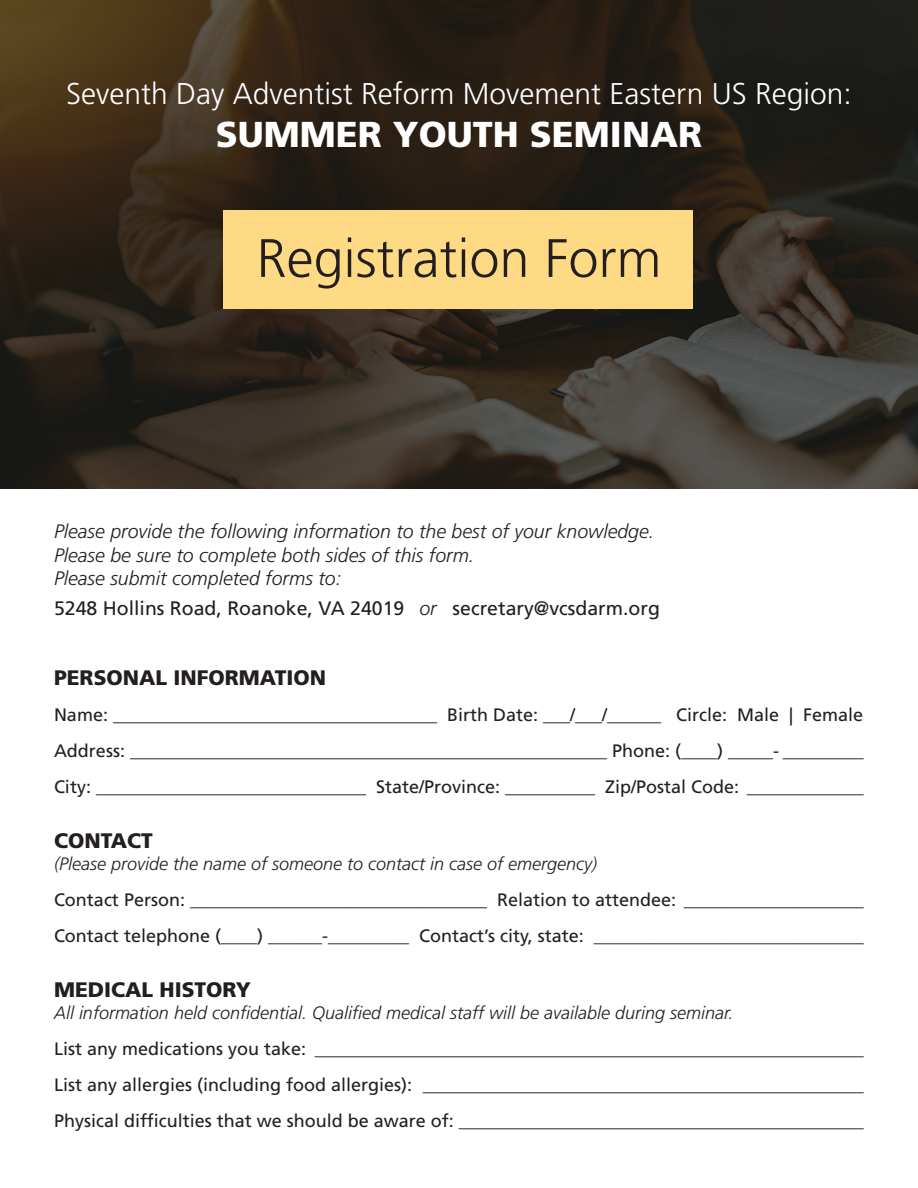
<style>
.page{position:relative;width:918px;height:1188px;background:#fff}
.page>*{position:absolute;margin:0;border:0;box-sizing:border-box;transform-origin:0 0}
.t1{font:300 54px "Frutiger LT Std";color:#231f20}
.t2{font:900 36px "Frutiger LT Std";color:#fff}
.t3{font:300 30px "Frutiger LT Std";color:#fff}
.t4{font:900 21px "Frutiger LT Std";color:#231f20}
.t5{font:italic 300 19.5px/23.4px "Frutiger LT Std";color:#231f20}
.t6{font:19.5px "Frutiger LT Std";color:#231f20}
.t7{font:18px "Frutiger LT Std";color:#231f20}
.t8{font:italic 300 18px "Frutiger LT Std";color:#231f20}
.s1{font-weight:300;font-style:italic}
</style>
<div class="page">
<img style="left:0;top:0;width:918px;height:488px">
<div style="left:224px;top:210px;width:469px;height:99px;background:#ffda84"></div>
<p class="t3" style="left:66px;top:77px;width:787px">Seventh Day Adventist Reform Movement Eastern US Region:</p>
<p class="t2" style="left:216px;top:113px;width:488px">SUMMER YOUTH SEMINAR</p>
<p class="t1" style="left:257px;top:228px;width:407px">Registration Form</p>
<p class="t5" style="left:54px;top:520px;width:602px">Please provide the following information to the best of your knowledge.<br>Please be sure to complete both sides of this form.</p>
<p class="t5" style="left:54px;top:567px;width:289px">Please submit completed forms to:</p>
<p class="t6" style="left:54px;top:597px;width:607px">5248 Hollins Road, Roanoke, VA 24019 <span class="s1">or</span> secretary@vcsdarm.org</p>
<p class="t4" style="left:54px;top:665px;width:274px">PERSONAL INFORMATION</p>
<p class="t7" style="left:54px;top:704px;width:811px">Name: ____________________________________ Birth Date: ___/___/______ Circle: Male | Female</p>
<p class="t7" style="left:54px;top:740px;width:811px">Address: _____________________________________________________ Phone: (____) _____- _________</p>
<p class="t7" style="left:54px;top:776px;width:811px">City: ______________________________ State/Province: __________ Zip/Postal Code: _____________</p>
<p class="t4" style="left:54px;top:828px;width:100px">CONTACT</p>
<p class="t8" style="left:54px;top:853px;width:545px">(Please provide the name of someone to contact in case of emergency)</p>
<p class="t7" style="left:54px;top:889px;width:811px">Contact Person: _________________________________ Relation to attendee: ____________________</p>
<p class="t7" style="left:54px;top:925px;width:811px">Contact telephone (____) ______-_________ Contact’s city, state: ______________________________</p>
<p class="t4" style="left:54px;top:977px;width:199px">MEDICAL HISTORY</p>
<p class="t8" style="left:54px;top:1002px;width:681px">All information held confidential. Qualified medical staff will be available during seminar.</p>
<p class="t7" style="left:54px;top:1038px;width:811px">List any medications you take: _____________________________________________________________</p>
<p class="t7" style="left:54px;top:1074px;width:811px">List any allergies (including food allergies): _________________________________________________</p>
<p class="t7" style="left:54px;top:1110px;width:811px">Physical difficulties that we should be aware of: _____________________________________________</p>
</div>
